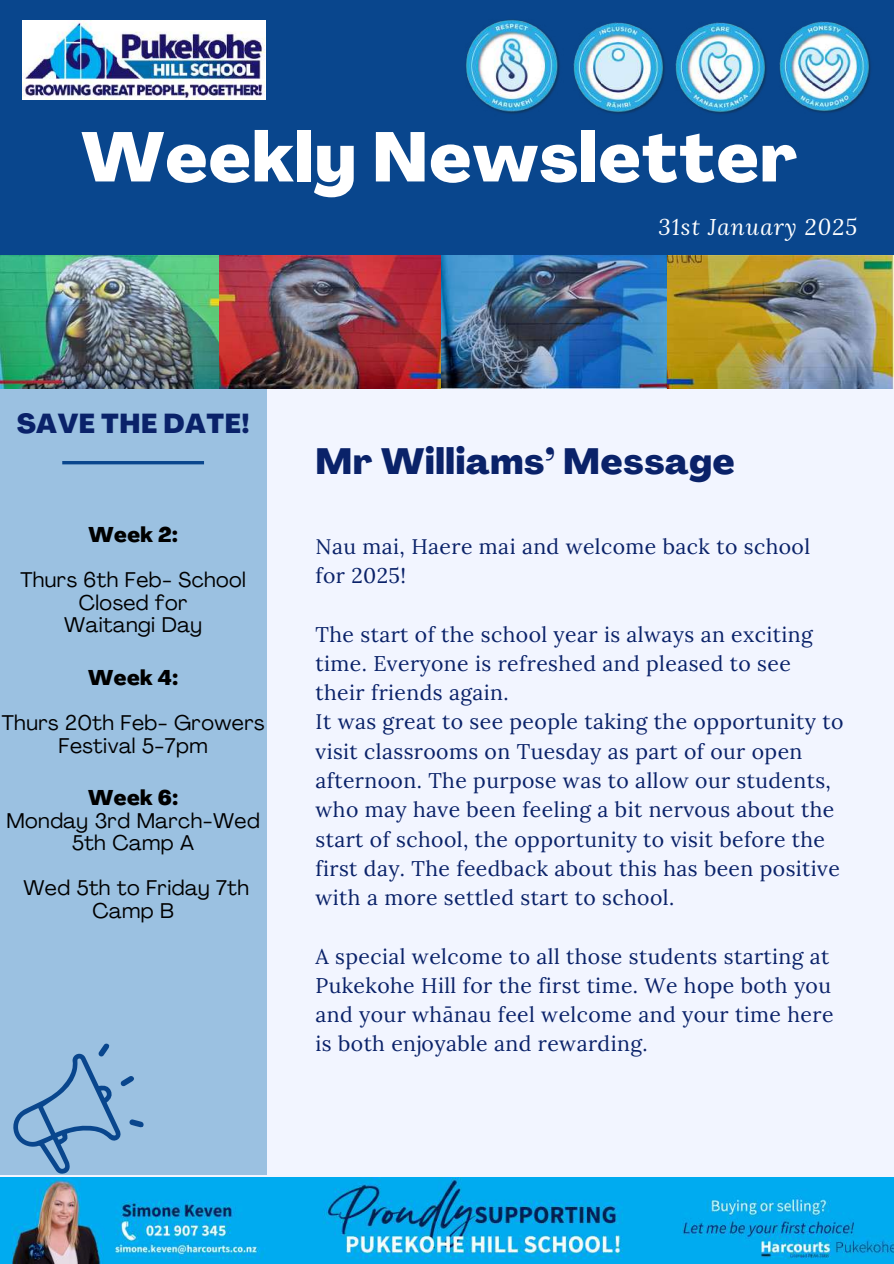
<style>
.page{position:relative;width:894px;height:1264px;background:#fff}
.page>*{position:absolute;margin:0;border:0;box-sizing:border-box;transform-origin:0 0}
.t1{font:800 69px "Agrandir";letter-spacing:.02em;color:#fff}
.t2{font:800 36px "Agrandir";letter-spacing:.02em;color:#0a2269}
.t3{font:800 27px "Agrandir";letter-spacing:.02em;color:#0a2269}
.t4{font:italic 22.5px "Lora";letter-spacing:.05em;color:#fff}
.t5{font:21.15px/29.2px "Lora";letter-spacing:.02em;color:#0a2269}
.t6{font:21px/22.5px "Agrandir";letter-spacing:.02em;color:#000;text-align:center}
.t7{font:800 21px "Agrandir";letter-spacing:.02em;color:#000}
</style>
<div class="page">
<div style="left:0;top:0;width:893px;height:1263px;background:#f2f5ff"></div>
<div style="left:0;top:0;width:893px;height:263px;background:#09468d"></div>
<div style="left:0;top:388px;width:266px;height:786px;background:#9bc1e1"></div>
<hr style="left:62px;top:461px;width:142px;height:3px;background:#09468d">
<img style="left:23px;top:21px;width:243px;height:78px">
<img style="left:465px;top:19px;width:95px;height:95px">
<img style="left:573px;top:22px;width:194px;height:92px">
<img style="left:779px;top:21px;width:92px;height:92px">
<svg style="left:13px;top:1043px;width:131px;height:130px"></svg>
<img style="left:0;top:1177px;width:893px;height:86px">
<img style="left:0;top:255px;width:893px;height:133px">
<h1 class="t1" style="left:81px;top:130px;width:717px">Weekly Newsletter</h1>
<p class="t4" style="left:658px;top:212px;width:200px">31st January 2025</p>
<p class="t3" style="left:17px;top:412px;width:234px">SAVE THE DATE!</p>
<p class="t7" style="left:88px;top:526px;width:91px">Week 2:</p>
<p class="t6" style="left:20px;top:570px;width:227px">Thurs 6th Feb- School<br>Closed for<br>Waitangi Day</p>
<p class="t7" style="left:88px;top:669px;width:91px">Week 4:</p>
<p class="t6" style="left:2px;top:713px;width:264px">Thurs 20th Feb- Growers<br>Festival 5-7pm</p>
<p class="t7" style="left:88px;top:789px;width:91px">Week 6:</p>
<p class="t6" style="left:6px;top:811px;width:255px">Monday 3rd March-Wed<br>5th Camp A</p>
<p class="t6" style="left:23px;top:878px;width:227px">Wed 5th to Friday 7th<br>Camp B</p>
<h2 class="t2" style="left:315px;top:447px;width:420px">Mr Williams’ Message</h2>
<p class="t5" style="left:315px;top:531px;width:496px">Nau mai, Haere mai and welcome back to school for 2025!</p>
<p class="t5" style="left:315px;top:619px;width:529px">The start of the school year is always an exciting time. Everyone is refreshed and pleased to see their friends again.<br>It was great to see people taking the opportunity to visit classrooms on Tuesday as part of our open afternoon. The purpose was to allow our students, who may have been feeling a bit nervous about the start of school, the opportunity to visit before the first day. The feedback about this has been positive with a more settled start to school.</p>
<p class="t5" style="left:315px;top:941px;width:519px">A special welcome to all those students starting at Pukekohe Hill for the first time. We hope both you and your whānau feel welcome and your time here is both enjoyable and rewarding.</p>
</div>
